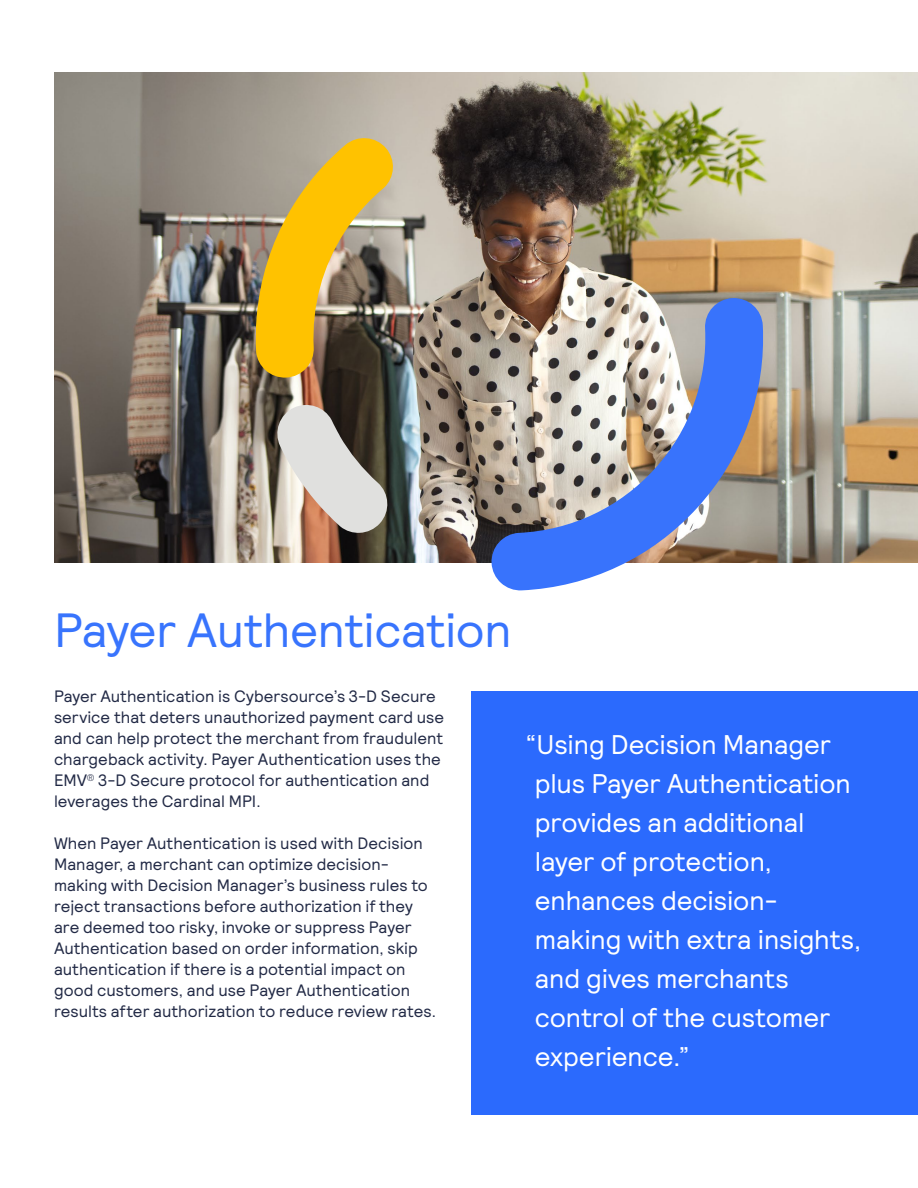
<style>
.page{position:relative;width:918px;height:1188px;background:#fff}
.page>*{position:absolute;margin:0;border:0;box-sizing:border-box;transform-origin:0 0}
.t1{font:48px "Relative Pro";letter-spacing:-.015em;color:#3874fd}
.t2{font:27px/39px "Relative Pro";letter-spacing:-.005em;color:#fff}
.body{font:16.5px/21px "Relative Pro";color:#212945}
</style>
<div class="page">
<img style="left:54px;top:72px;width:864px;height:490px">
<svg style="left:256px;top:135px;width:140px;height:243px;background:#b99a40"></svg>
<svg style="left:491px;top:297px;width:275px;height:294px;background:#99a2bf"></svg>
<svg style="left:273px;top:401px;width:118px;height:132px;background:#a8a097"></svg>
<div style="left:472px;top:691px;width:446px;height:423px;background:#2b6afd"></div>
<h1 class="t1" style="left:54px;top:603px;width:459px">Payer Authentication</h1>
<p class="body" style="left:54px;top:686px;width:392px">Payer Authentication is Cybersource’s 3-D Secure service that deters unauthorized payment card use and can help protect the merchant from fraudulent chargeback activity. Payer Authentication uses the EMV<sup>®</sup> 3-D Secure protocol for authentication and leverages the Cardinal MPI.</p>
<p class="body" style="left:54px;top:833px;width:383px">When Payer Authentication is used with Decision Manager, a merchant can optimize decision&shy;making with Decision Manager’s business rules to reject transactions before authorization if they are deemed too risky, invoke or suppress Payer Authentication based on order information, skip authentication if there is a potential impact on good customers, and use Payer Authentication results after authorization to reduce review rates.</p>
<p class="t2" style="left:535px;top:726px;width:328px;text-indent:-9px">“Using Decision Manager plus Payer Authentication provides an additional layer of protection, enhances decision&shy;making with extra insights, and gives merchants control of the customer experience.”</p>
</div>
